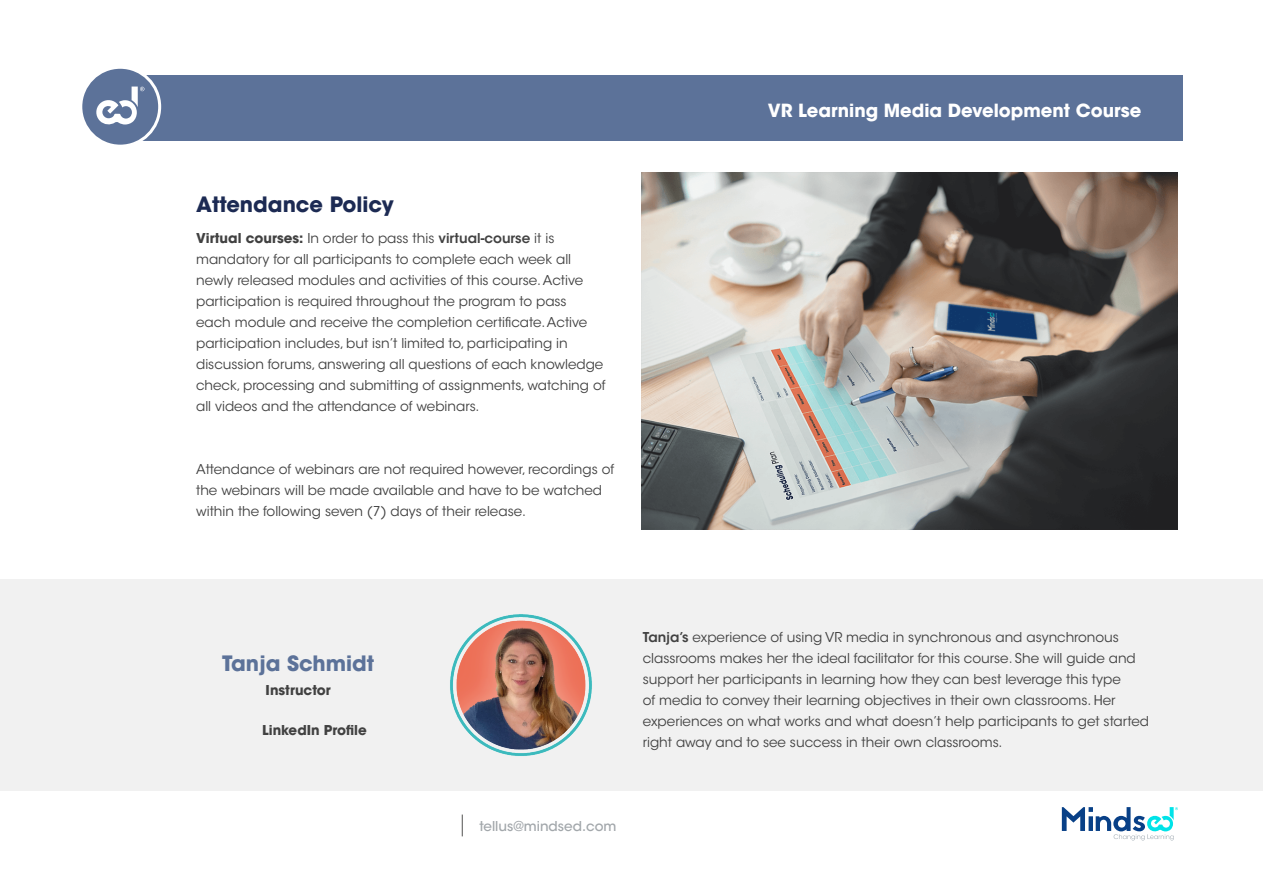
<style>
.page{position:relative;width:1263px;height:893px;background:#fff}
.page>*{position:absolute;margin:0;border:0;box-sizing:border-box;transform-origin:0 0}
.t1{font:700 21px "ITC Avant Garde Std";color:#1c2a53}
.t2{font:700 21px "ITC Avant Garde Std";color:#5c7299}
.t3{font:700 18px "ITC Avant Garde Std";color:#fff}
.t4{font:13.5px/21px "ITC Avant Garde Std";color:#414141}
.t5{font:700 13.5px "ITC Avant Garde Std";color:#414141}
.t6{font:500 13.5px "ITC Avant Garde Std";color:#a2a7ab}
.s1{font-weight:700}
.s2{font-weight:600}
</style>
<div class="page">
<svg style="left:1062px;top:807px;width:116px;height:33px"></svg>
<div style="left:128px;top:75px;width:1055px;height:66px;background:#5c7299"></div>
<div style="left:81px;top:67px;width:79px;height:79px;background:#5c7299;border-radius:50%"></div>
<div style="left:79px;top:66px;width:82px;height:82px;border:3px solid #fff;border-radius:50%"></div>
<svg style="left:96px;top:87px;width:48px;height:38px"></svg>
<svg style="left:462px;top:814px;width:1px;height:22px"></svg>
<img style="left:641px;top:172px;width:536px;height:358px">
<div style="left:0;top:579px;width:1263px;height:211px;background:#f1f1f1"></div>
<img style="left:450px;top:614px;width:142px;height:142px">
<h1 class="t1" style="left:196px;top:190px;width:199px">Attendance Policy</h1>
<p class="t4" style="left:196px;top:228px;width:411px"><span class="s1">Virtual courses:</span> In order to pass this <span class="s2">virtual-course</span> it is mandatory for all participants to complete each week all newly released modules and activities of this course. Active participation is required throughout the program to pass<br>each module and receive the completion certificate. Active participation includes, but isn’t limited to, participating in discussion forums, answering all questions of each knowledge check, processing and submitting of assignments, watching of all videos and the attendance of webinars.</p>
<p class="t4" style="left:196px;top:459px;width:420px">Attendance of webinars are not required however, recordings of the webinars will be made available and have to be watched within the following seven (7) days of their release.</p>
<h2 class="t3" style="left:768px;top:98px;width:375px">VR Learning Media Development Course</h2>
<h1 class="t2" style="left:222px;top:649px;width:154px">Tanja Schmidt</h1>
<p class="t5" style="left:266px;top:681px;width:67px">Instructor</p>
<p class="t5" style="left:262px;top:722px;width:106px">LinkedIn Profile</p>
<p class="t4" style="left:643px;top:627px;width:508px"><span class="s2">Tanja’s</span> experience of using VR media in synchronous and asynchronous classrooms makes her the ideal facilitator for this course. She will guide and support her participants in learning how they can best leverage this type<br>of media to convey their learning objectives in their own classrooms. Her experiences on what works and what doesn’t help participants to get started right away and to see success in their own classrooms.</p>
<p class="t6" style="left:479px;top:818px;width:139px">tellus@mindsed.com</p>
</div>
